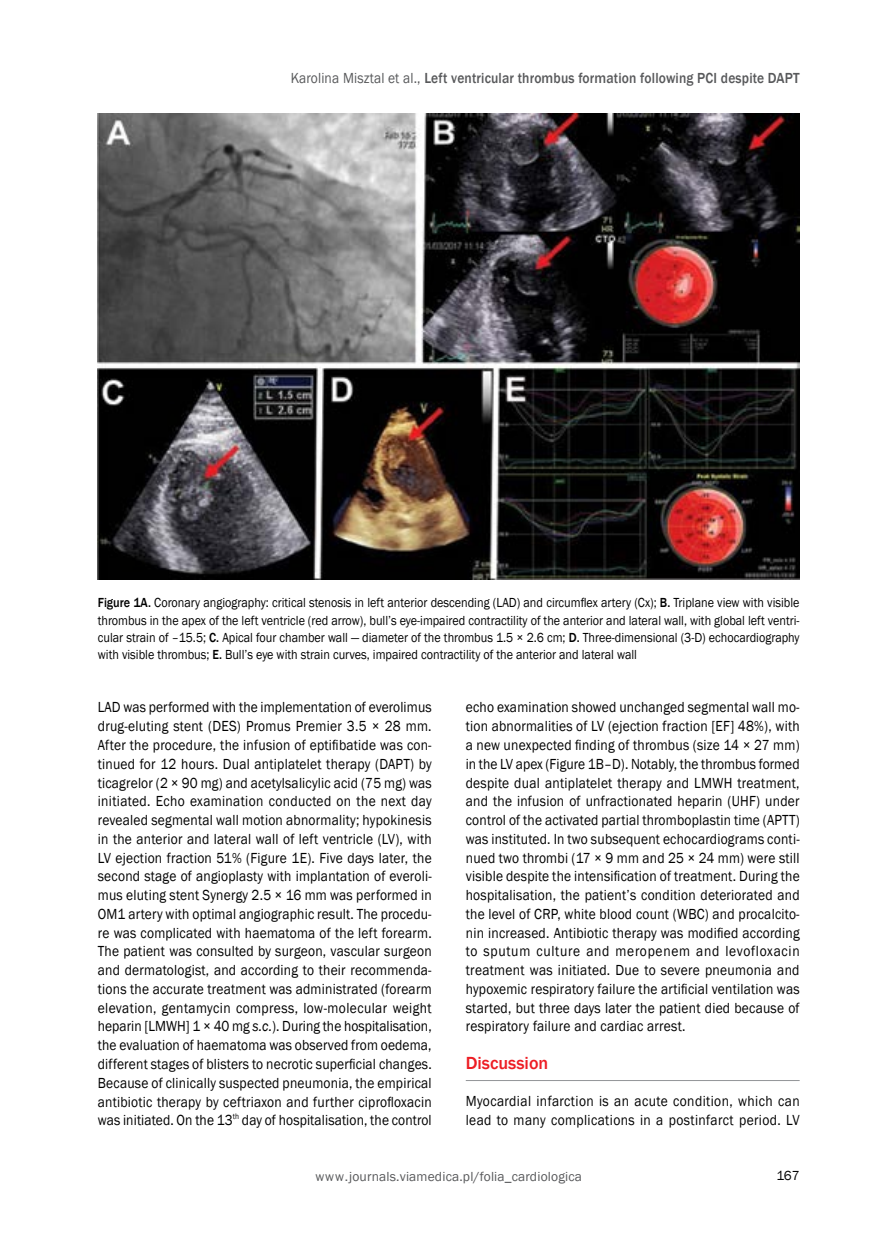
<style>
.page{position:relative;width:872px;height:1234px;background:#fff}
.page>*{position:absolute;margin:0;border:0;box-sizing:border-box;transform-origin:0 0}
.t1{font:500 18px "Franklin Gothic";color:#ed1d24}
.t2{font:15px/18.8px "Franklin Gothic";letter-spacing:.015em;color:#000;text-align:justify;scale:.9 1}
.t3{font:500 15px "Franklin Gothic";letter-spacing:.01em;color:#58595b;scale:.9 1}
.t4{font:13.5px/17.2px "Franklin Gothic";color:#000;text-align:justify;scale:.9 1}
.t5{font:13.5px "Franklin Gothic";letter-spacing:.01em;color:#58595b}
.t6{font:13.5px "Franklin Gothic";color:#000}
.s1{font-weight:400}
.s2{font-weight:500}
.s3{font-style:italic}
</style>
<div class="page">
<hr style="left:466px;top:1079px;width:333px;height:1px;background:#939598">
<img style="left:98px;top:114px;width:701px;height:465px">
<p class="t3" style="left:291px;top:69px;width:567px"><span class="s1">Karolina Misztal et al.,</span> Left ventricular thrombus formation following PCI despite DAPT</p>
<p class="t4" style="left:98px;top:594px;width:781px"><span class="s2">Figure 1A.</span> Coronary angiography: critical stenosis in left anterior descending (LAD) and circumflex artery (Cx); <span class="s2">B.</span> Triplane view with visible thrombus in the apex of the left ventricle (red arrow), bull’s eye-impaired contractility of the anterior and lateral wall, with global left ventri&shy;cular strain of –15.5; <span class="s2">C.</span> Apical four chamber wall — diameter of the thrombus 1.5 × 2.6 cm; <span class="s2">D.</span> Three-dimensional (3-D) echocardiography with visible thrombus; <span class="s2">E.</span> Bull’s eye with strain curves, impaired contractility of the anterior and lateral wall</p>
<p class="t2" style="left:98px;top:698px;width:372px">LAD was performed with the implementation of everolimus drug-eluting stent (DES) Promus Premier 3.5 × 28 mm.<br>After the procedure, the infusion of eptifibatide was con&shy;tinued for 12 hours. Dual antiplatelet therapy (DAPT) by ticagrelor (2 × 90 mg) and acetylsalicylic acid (75 mg) was initiated. Echo examination conducted on the next day revealed segmental wall motion abnormality; hypokinesis in the anterior and lateral wall of left ventricle (LV), with LV ejection fraction 51% (Figure 1E). Five days later, the second stage of angioplasty with implantation of everoli&shy;mus eluting stent Synergy 2.5 × 16 mm was performed in OM1 artery with optimal angiographic result. The procedu&shy;re was complicated with haematoma of the left forearm.<br>The patient was consulted by surgeon, vascular surgeon and dermatologist, and according to their recommenda&shy;tions the accurate treatment was administrated (forearm elevation, gentamycin compress, low-molecular weight heparin [LMWH] 1 × 40 mg <span class="s3">s.c.</span>). During the hospitalisation, the evaluation of haematoma was observed from oedema, different stages of blisters to necrotic superficial changes.<br>Because of clinically suspected pneumonia, the empirical antibiotic therapy by ceftriaxon and further ciprofloxacin was initiated. On the 13<sup>th</sup> day of hospitalisation, the control</p>
<p class="t2" style="left:466px;top:698px;width:372px">echo examination showed unchanged segmental wall mo&shy;tion abnormalities of LV (ejection fraction [EF] 48%), with a new unexpected finding of thrombus (size 14 × 27 mm) in the LV apex (Figure 1B–D). Notably, the thrombus formed despite dual antiplatelet therapy and LMWH treatment, and the infusion of unfractionated heparin (UHF) under control of the activated partial thromboplastin time (APTT) was instituted. In two subsequent echocardiograms conti&shy;nued two thrombi (17 × 9 mm and 25 × 24 mm) were still visible despite the intensification of treatment. During the hospitalisation, the patient’s condition deteriorated and the level of CRP, white blood count (WBC) and procalcito&shy;nin increased. Antibiotic therapy was modified according to sputum culture and meropenem and levofloxacin treatment was initiated. Due to severe pneumonia and hypoxemic respiratory failure the artificial ventilation was started, but three days later the patient died because of respiratory failure and cardiac arrest.</p>
<p class="t1" style="left:466px;top:1051px;width:84px">Discussion</p>
<p class="t2" style="left:466px;top:1091px;width:372px">Myocardial infarction is an acute condition, which can lead to many complications in a postinfarct period. LV</p>
<p class="t5" style="left:315px;top:1168px;width:268px">www.journals.viamedica.pl/folia_cardiologica</p>
<p class="t6" style="left:776px;top:1166px;width:25px">167</p>
</div>
